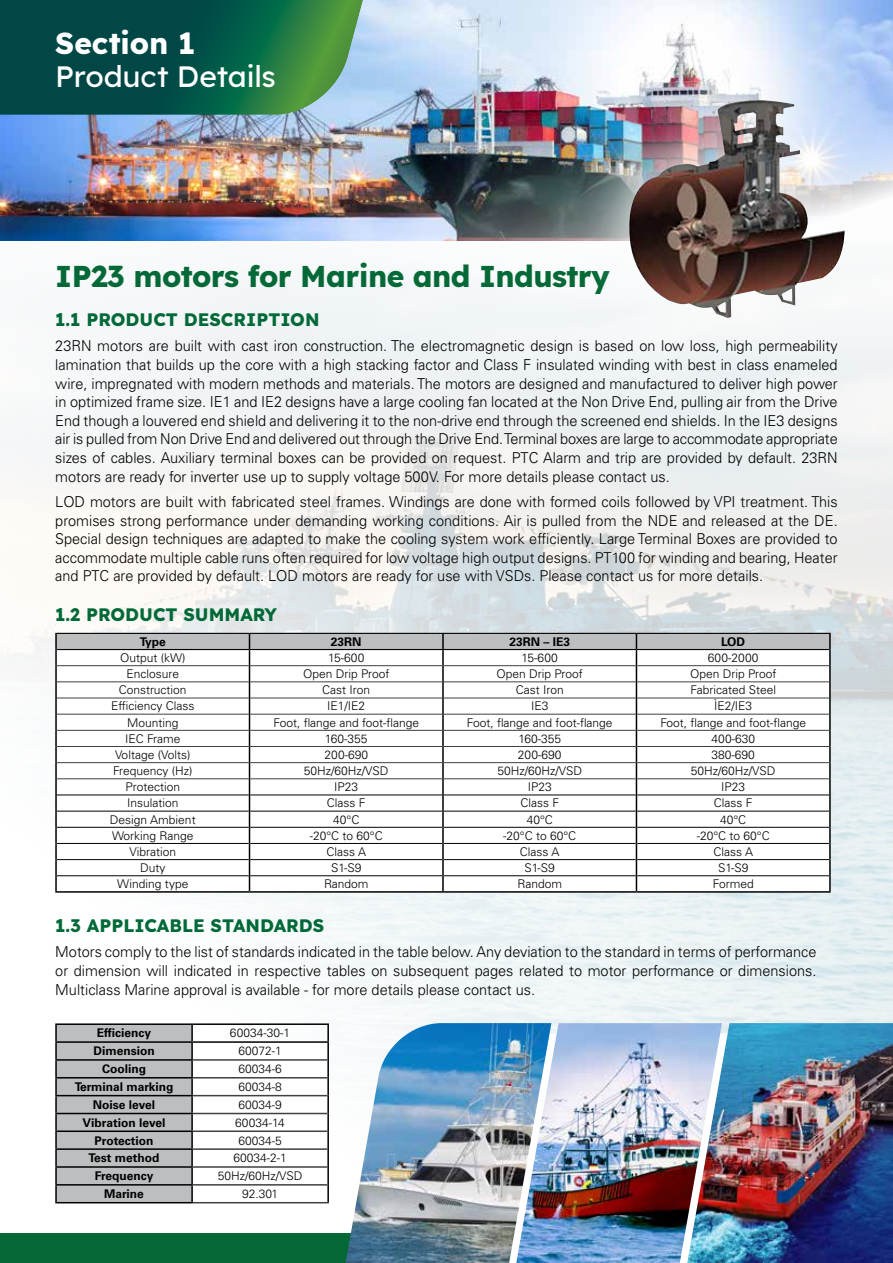
<style>
.page{position:relative;width:893px;height:1263px;background:#fff}
.page>*{position:absolute;margin:0;border:0;box-sizing:border-box;transform-origin:0 0}
.t1{font:700 30px "Lexend";letter-spacing:-.02em;color:#046937}
.t2{font:500 30px "Lexend";letter-spacing:-.01em;color:#fff}
.t3{font:700 30px "Lexend";letter-spacing:-.005em;color:#fff}
.t4{font:700 18px "Lexend";color:#006937}
.t5{font:300 15px/18.6px "Univers LT Std";color:#000;text-align:justify}
.t6{font:300 12px "Univers LT Std";color:#000}
.t7{font:700 12px "Univers LT Std";color:#000}
</style>
<div class="page">
<div style="left:0;top:1233px;width:893px;height:30px;background:#046937"></div>
<img style="left:0;top:240px;width:893px;height:964px">
<img style="left:722px;top:1023px;width:171px;height:240px">
<img style="left:551px;top:1023px;width:171px;height:240px">
<img style="left:346px;top:1023px;width:205px;height:240px">
<hr style="left:193px;top:1023px;width:136px;height:2px;background:#000">
<hr style="left:55px;top:1023px;width:138px;height:2px;background:#000">
<svg style="left:55px;top:1024px;width:274px;height:179px"></svg>
<hr style="left:55px;top:1202px;width:138px;height:1px;background:#000">
<svg style="left:55px;top:633px;width:776px;height:258px"></svg>
<hr style="left:55px;top:891px;width:194px;height:2px;background:#000">
<hr style="left:249px;top:891px;width:194px;height:2px;background:#000">
<hr style="left:443px;top:891px;width:193px;height:2px;background:#000">
<hr style="left:636px;top:891px;width:195px;height:2px;background:#000">
<img style="left:0;top:0;width:893px;height:240px">
<svg style="left:0;top:0;width:363px;height:115px;background:#17624f"></svg>
<div style="left:574px;top:41px;width:307px;height:308px;background:#fff;opacity:.68"></div>
<img style="left:629px;top:100px;width:216px;height:218px">
<h1 class="t3" style="left:55px;top:30px;width:141px">Section 1</h1>
<h1 class="t2" style="left:55px;top:64px;width:222px">Product Details</h1>
<h1 class="t1" style="left:55px;top:263px;width:556px">IP23 motors for Marine and Industry</h1>
<p class="t4" style="left:55px;top:312px;width:266px">1.1 PRODUCT DESCRIPTION</p>
<p class="t5" style="left:55px;top:337px;width:784px">23RN motors are built with cast iron construction. The electromagnetic design is based on low loss, high permeability lamination that builds up the core with a high stacking factor and Class F insulated winding with best in class enameled wire, impregnated with modern methods and materials. The motors are designed and manufactured to deliver high power in optimized frame size. IE1 and IE2 designs have a large cooling fan located at the Non Drive End, pulling air from the Drive End though a louvered end shield and delivering it to the non-drive end through the screened end shields. In the IE3 designs air is pulled from Non Drive End and delivered out through the Drive End. Terminal boxes are large to accommodate appropriate sizes of cables. Auxiliary terminal boxes can be provided on request. PTC Alarm and trip are provided by default. 23RN motors are ready for inverter use up to supply voltage 500V. For more details please contact us.</p>
<p class="t5" style="left:55px;top:492px;width:784px">LOD motors are built with fabricated steel frames. Windings are done with formed coils followed by VPI treatment. This promises strong performance under demanding working conditions. Air is pulled from the NDE and released at the DE.<br>Special design techniques are adapted to make the cooling system work efficiently. Large Terminal Boxes are provided to accommodate multiple cable runs often required for low voltage high output designs. PT100 for winding and bearing, Heater and PTC are provided by default. LOD motors are ready for use with VSDs. Please contact us for more details.</p>
<p class="t4" style="left:55px;top:606px;width:223px">1.2 PRODUCT SUMMARY</p>
<p class="t7" style="left:140px;top:636px;width:28px">Type</p>
<p class="t7" style="left:331px;top:636px;width:32px">23RN</p>
<p class="t7" style="left:509px;top:636px;width:62px">23RN – IE3</p>
<p class="t7" style="left:721px;top:636px;width:26px">LOD</p>
<p class="t6" style="left:120px;top:651px;width:67px">Output (kW)</p>
<p class="t6" style="left:328px;top:651px;width:38px">15-600</p>
<p class="t6" style="left:522px;top:651px;width:38px">15-600</p>
<p class="t6" style="left:708px;top:651px;width:52px">600-2000</p>
<p class="t6" style="left:126px;top:667px;width:54px">Enclosure</p>
<p class="t6" style="left:303px;top:667px;width:88px">Open Drip Proof</p>
<p class="t6" style="left:496px;top:667px;width:88px">Open Drip Proof</p>
<p class="t6" style="left:690px;top:667px;width:88px">Open Drip Proof</p>
<p class="t6" style="left:119px;top:683px;width:69px">Construction</p>
<p class="t6" style="left:322px;top:683px;width:50px">Cast Iron</p>
<p class="t6" style="left:516px;top:683px;width:50px">Cast Iron</p>
<p class="t6" style="left:690px;top:683px;width:87px">Fabricated Steel</p>
<p class="t6" style="left:111px;top:699px;width:85px">Efficiency Class</p>
<p class="t6" style="left:327px;top:699px;width:40px">IE1/IE2</p>
<p class="t6" style="left:531px;top:699px;width:19px">IE3</p>
<p class="t6" style="left:714px;top:699px;width:40px">ÌE2/IE3</p>
<p class="t6" style="left:127px;top:715px;width:53px">Mounting</p>
<p class="t6" style="left:273px;top:715px;width:147px">Foot, flange and foot-flange</p>
<p class="t6" style="left:467px;top:715px;width:147px">Foot, flange and foot-flange</p>
<p class="t6" style="left:660px;top:715px;width:147px">Foot, flange and foot-flange</p>
<p class="t6" style="left:125px;top:732px;width:57px">IEC Frame</p>
<p class="t6" style="left:325px;top:732px;width:44px">160-355</p>
<p class="t6" style="left:518px;top:732px;width:44px">160-355</p>
<p class="t6" style="left:711px;top:732px;width:45px">400-630</p>
<p class="t6" style="left:115px;top:748px;width:77px">Voltage (Volts)</p>
<p class="t6" style="left:324px;top:748px;width:45px">200-690</p>
<p class="t6" style="left:518px;top:748px;width:45px">200-690</p>
<p class="t6" style="left:711px;top:748px;width:45px">380-690</p>
<p class="t6" style="left:113px;top:764px;width:81px">Frequency (Hz)</p>
<p class="t6" style="left:304px;top:764px;width:86px">50Hz/60Hz/VSD</p>
<p class="t6" style="left:497px;top:764px;width:86px">50Hz/60Hz/VSD</p>
<p class="t6" style="left:691px;top:764px;width:86px">50Hz/60Hz/VSD</p>
<p class="t6" style="left:126px;top:780px;width:56px">Protection</p>
<p class="t6" style="left:334px;top:780px;width:26px">IP23</p>
<p class="t6" style="left:528px;top:780px;width:26px">IP23</p>
<p class="t6" style="left:721px;top:780px;width:26px">IP23</p>
<p class="t6" style="left:127px;top:796px;width:53px">Insulation</p>
<p class="t6" style="left:327px;top:796px;width:40px">Class F</p>
<p class="t6" style="left:520px;top:796px;width:40px">Class F</p>
<p class="t6" style="left:714px;top:796px;width:40px">Class F</p>
<p class="t6" style="left:110px;top:812px;width:87px">Design Ambient</p>
<p class="t6" style="left:333px;top:812px;width:28px">40°C</p>
<p class="t6" style="left:527px;top:812px;width:28px">40°C</p>
<p class="t6" style="left:720px;top:812px;width:28px">40°C</p>
<p class="t6" style="left:112px;top:828px;width:83px">Working Range</p>
<p class="t6" style="left:310px;top:828px;width:74px">-20°C to 60°C</p>
<p class="t6" style="left:503px;top:828px;width:74px">-20°C to 60°C</p>
<p class="t6" style="left:697px;top:828px;width:74px">-20°C to 60°C</p>
<p class="t6" style="left:129px;top:845px;width:48px">Vibration</p>
<p class="t6" style="left:326px;top:845px;width:41px">Class A</p>
<p class="t6" style="left:520px;top:845px;width:41px">Class A</p>
<p class="t6" style="left:713px;top:845px;width:41px">Class A</p>
<p class="t6" style="left:140px;top:861px;width:27px">Duty</p>
<p class="t6" style="left:331px;top:861px;width:32px">S1-S9</p>
<p class="t6" style="left:524px;top:861px;width:32px">S1-S9</p>
<p class="t6" style="left:718px;top:861px;width:32px">S1-S9</p>
<p class="t6" style="left:117px;top:877px;width:73px">Winding type</p>
<p class="t6" style="left:324px;top:877px;width:46px">Random</p>
<p class="t6" style="left:517px;top:877px;width:46px">Random</p>
<p class="t6" style="left:713px;top:877px;width:42px">Formed</p>
<p class="t4" style="left:55px;top:917px;width:271px">1.3 APPLICABLE STANDARDS</p>
<p class="t5" style="left:55px;top:942px;width:763px">Motors comply to the list of standards indicated in the table below. Any deviation to the standard in terms of performance or dimension will indicated in respective tables on subsequent pages related to motor performance or dimensions.<br>Multiclass Marine approval is available - for more details please contact us.</p>
<p class="t7" style="left:97px;top:1028px;width:56px">Efficiency</p>
<p class="t6" style="left:230px;top:1026px;width:62px">60034-30-1</p>
<p class="t7" style="left:93px;top:1046px;width:63px">Dimension</p>
<p class="t6" style="left:238px;top:1044px;width:45px">60072-1</p>
<p class="t7" style="left:102px;top:1064px;width:46px">Cooling</p>
<p class="t6" style="left:238px;top:1062px;width:45px">60034-6</p>
<p class="t7" style="left:75px;top:1082px;width:100px">Terminal marking</p>
<p class="t6" style="left:238px;top:1080px;width:45px">60034-8</p>
<p class="t7" style="left:93px;top:1100px;width:64px">Noise level</p>
<p class="t6" style="left:238px;top:1098px;width:45px">60034-9</p>
<p class="t7" style="left:83px;top:1117px;width:84px">Vibration level</p>
<p class="t6" style="left:235px;top:1115px;width:51px">60034-14</p>
<p class="t7" style="left:95px;top:1135px;width:60px">Protection</p>
<p class="t6" style="left:238px;top:1133px;width:45px">60034-5</p>
<p class="t7" style="left:89px;top:1153px;width:72px">Test method</p>
<p class="t6" style="left:233px;top:1151px;width:55px">60034-2-1</p>
<p class="t7" style="left:95px;top:1171px;width:60px">Frequency</p>
<p class="t6" style="left:218px;top:1169px;width:86px">50Hz/60Hz/VSD</p>
<p class="t7" style="left:104px;top:1189px;width:41px">Marine</p>
<p class="t6" style="left:242px;top:1187px;width:37px">92.301</p>
</div>
